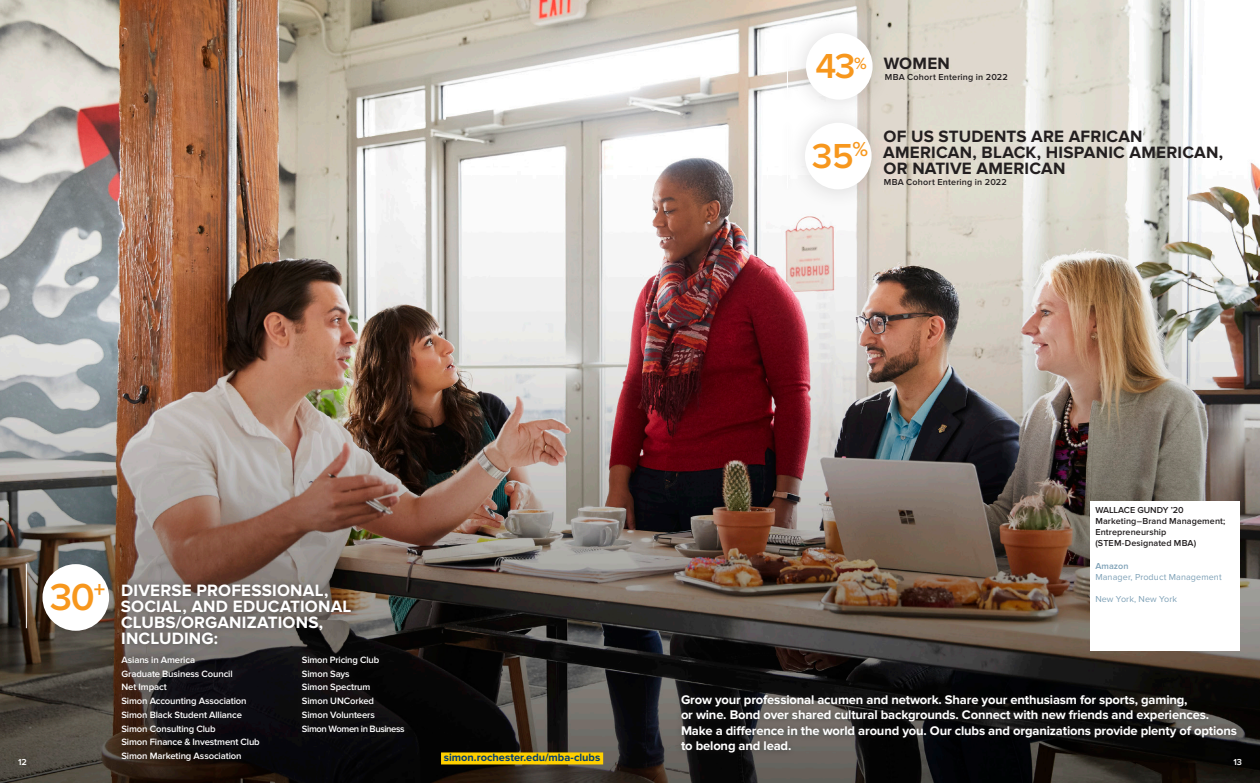
<style>
.page{position:relative;width:1260px;height:783px;background:#fff}
.page>*{position:absolute;margin:0;border:0;box-sizing:border-box;transform-origin:0 0}
.t1{font:600 39px "Proxima Nova";color:#f7971d}
.t2{font:600 36px "Proxima Nova";color:#f7971d}
.t3{font:700 17px/16px "Proxima Nova";letter-spacing:.01em;color:#231f20}
.t4{font:700 17px/16px "Proxima Nova";letter-spacing:.01em;color:#fff}
.large_caption{font:700 13px/15.5px "Proxima Nova";letter-spacing:-.01em;color:#fff}
.t5{font:700 11px "Proxima Nova";color:#003c71}
.t6{font:600 9.5px "Proxima Nova";letter-spacing:-.015em;color:#fff}
.t7{font:600 9.5px "Proxima Nova";letter-spacing:-.04em;color:#fff}
.Box_bio{font:600 9px "Proxima Nova";letter-spacing:.01em;color:#231f20}
.Box_bio-2{font:9px "Proxima Nova";letter-spacing:.01em;color:#7ea1b7}
.Box_name{font:600 9px "Proxima Nova";letter-spacing:-.005em;color:#231f20}
.Box_bio-3{font:600 9px "Proxima Nova";letter-spacing:.01em;color:#7ea1b7}
.t8{font:600 9px "Proxima Nova";color:#fff}
</style>
<div class="page">
<img style="left:0;top:0;width:1260px;height:783px">
<div style="left:1090px;top:501px;width:150px;height:150px;background:#fff"></div>
<div style="left:675px;top:689px;width:568px;height:70px;background:#231f20;opacity:.5"></div>
<div style="left:441px;top:752px;width:162px;height:12px;background:#ffd000"></div>
<hr style="left:26px;top:564px;width:1px;height:64px;background:#fff">
<div style="left:115px;top:578px;width:242px;height:72px;background:#231f20;opacity:.5"></div>
<div style="left:42px;top:564px;width:67px;height:67px;background:#fff;border-radius:50%"></div>
<svg style="left:111px;top:646px;width:304px;height:125px;background:#1a1616"></svg>
<div style="left:786px;top:13px;width:107px;height:107px;background:#231f20;opacity:.17"></div>
<div style="left:806px;top:33px;width:67px;height:67px;background:#fff;border-radius:50%"></div>
<div style="left:780px;top:29px;width:14px;height:75px;background:#231f20;opacity:.1"></div>
<hr style="left:787px;top:35px;width:1px;height:64px;background:#fff">
<div style="left:785px;top:102px;width:107px;height:108px;background:#231f20;opacity:.17"></div>
<div style="left:805px;top:123px;width:67px;height:66px;background:#fff;border-radius:50%"></div>
<div style="left:780px;top:118px;width:14px;height:76px;background:#fdfdfd"></div>
<p class="t2" style="left:816px;top:45px;width:53px">43<sup>%</sup></p>
<p class="t3" style="left:884px;top:55px;width:68px">WOMEN</p>
<p class="Box_bio" style="left:885px;top:71px;width:124px">MBA Cohort Entering in 2022</p>
<p class="t1" style="left:50px;top:574px;width:57px">30<sup>+</sup></p>
<p class="t4" style="left:121px;top:582px;width:232px">DIVERSE PROFESSIONAL,<br>SOCIAL, AND EDUCATIONAL<br>CLUBS/ORGANIZATIONS,<br>INCLUDING:</p>
<p class="t2" style="left:812px;top:135px;width:58px">35<sup>%</sup></p>
<p class="t3" style="left:883px;top:129px;width:341px">OF US STUDENTS ARE AFRICAN<br>AMERICAN, BLACK, HISPANIC AMERICAN,<br>OR NATIVE AMERICAN</p>
<p class="Box_bio" style="left:884px;top:177px;width:124px">MBA Cohort Entering in 2022</p>
<p class="Box_name" style="left:1095px;top:505px;width:90px">WALLACE GUNDY ’20</p>
<p class="Box_bio" style="left:1095px;top:516px;width:132px">Marketing–Brand Management;</p>
<p class="Box_bio" style="left:1095px;top:527px;width:73px">Entrepreneurship</p>
<p class="Box_bio" style="left:1095px;top:538px;width:102px">(STEM-Designated MBA)</p>
<p class="Box_bio-3" style="left:1095px;top:560px;width:35px">Amazon</p>
<p class="Box_bio-2" style="left:1095px;top:571px;width:128px">Manager, Product Management</p>
<p class="Box_bio-2" style="left:1095px;top:593px;width:83px">New York, New York</p>
<p class="t6" style="left:302px;top:654px;width:79px">Simon Pricing Club</p>
<p class="t6" style="left:302px;top:668px;width:49px">Simon Says</p>
<p class="t6" style="left:302px;top:682px;width:70px">Simon Spectrum</p>
<p class="t6" style="left:302px;top:695px;width:74px">Simon UNCorked</p>
<p class="t6" style="left:302px;top:709px;width:75px">Simon Volunteers</p>
<p class="t7" style="left:302px;top:723px;width:104px">Simon Women in Business</p>
<p class="t6" style="left:121px;top:654px;width:75px">Asians in America</p>
<p class="t6" style="left:121px;top:668px;width:113px">Graduate Business Council</p>
<p class="t6" style="left:121px;top:682px;width:47px">Net Impact</p>
<p class="t6" style="left:121px;top:695px;width:127px">Simon Accounting Association</p>
<p class="t6" style="left:121px;top:709px;width:122px">Simon Black Student Alliance</p>
<p class="t6" style="left:121px;top:723px;width:96px">Simon Consulting Club</p>
<p class="t6" style="left:121px;top:737px;width:140px">Simon Finance &amp; Investment Club</p>
<p class="t6" style="left:121px;top:750px;width:122px">Simon Marketing Association</p>
<p class="large_caption" style="left:681px;top:692px;width:558px">Grow your professional acumen and network. Share your enthusiasm for sports, gaming,<br>or wine. Bond over shared cultural backgrounds. Connect with new friends and experiences.<br>Make a difference in the world around you. Our clubs and organizations provide plenty of options to belong and lead.</p>
<p class="t5" style="left:444px;top:751px;width:158px">simon.rochester.edu/mba-clubs</p>
<p class="t8" style="left:18px;top:757px;width:10px">12</p>
<p class="t8" style="left:1233px;top:757px;width:10px">13</p>
</div>
